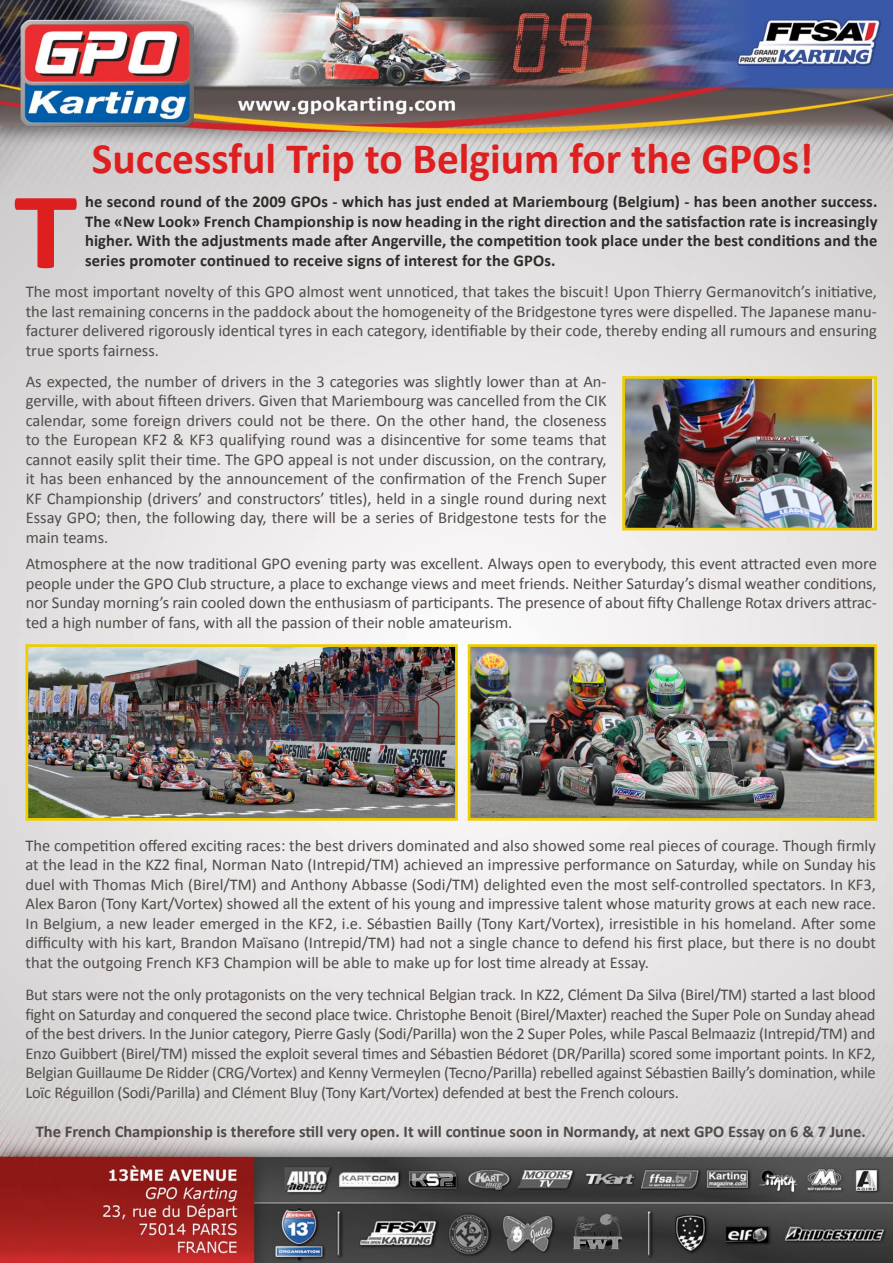
<style>
.page{position:relative;width:893px;height:1263px;background:#fff}
.page>*{position:absolute;margin:0;border:0;box-sizing:border-box;transform-origin:0 0}
.t1{font:700 110.1px "Calibri";color:#de1f20;scale:1.16 1}
.t2{font:700 43.5px "Calibri";color:#de1f20}
.t3{font:16.5px/19.5px "Calibri";color:#524a47;text-align:justify}
.t4{font:700 16.5px/19.5px "Calibri";letter-spacing:.01em;color:#302a28;text-align:justify}
.t5{font:700 16.5px "Calibri";color:#524a47}
</style>
<div class="page">
<img style="left:0;top:0;width:893px;height:1263px">
<img style="left:472px;top:648px;width:401px;height:169px">
<div style="left:468px;top:644px;width:409px;height:177px;border:3px solid #edcc00"></div>
<img style="left:30px;top:648px;width:424px;height:169px">
<div style="left:26px;top:644px;width:432px;height:177px;border:3px solid #edcc00"></div>
<img style="left:626px;top:380px;width:246px;height:146px">
<div style="left:622px;top:376px;width:255px;height:154px;border:3px solid #edcc00"></div>
<h2 class="t2" style="left:92px;top:132px;width:723px">Successful Trip to Belgium for the GPOs!</h2>
<p class="t4" style="left:85px;top:191px;width:794px">he second round of the 2009 GPOs - which has just ended at Mariembourg (Belgium) - has been another success.<br>The «New Look» French Championship is now heading in the right direction and the satisfaction rate is increasingly higher. With the adjustments made after Angerville, the competition took place under the best conditions and the series promoter continued to receive signs of interest for the GPOs.</p>
<p class="t3" style="left:26px;top:281px;width:853px">The most important novelty of this GPO almost went unnoticed, that takes the biscuit! Upon Thierry Germanovitch’s initiative, the last remaining concerns in the paddock about the homogeneity of the Bridgestone tyres were dispelled. The Japanese manu&shy;facturer delivered rigorously identical tyres in each category, identifiable by their code, thereby ending all rumours and ensuring true sports fairness.</p>
<h1 class="t1" style="left:14px;top:163px;width:56px">T</h1>
<p class="t3" style="left:26px;top:371px;width:582px">As expected, the number of drivers in the 3 categories was slightly lower than at An&shy;gerville, with about fifteen drivers. Given that Mariembourg was cancelled from the CIK calendar, some foreign drivers could not be there. On the other hand, the closeness to the European KF2 &amp; KF3 qualifying round was a disincentive for some teams that cannot easily split their time. The GPO appeal is not under discussion, on the contrary, it has been enhanced by the announcement of the confirmation of the French Super KF Championship (drivers’ and constructors’ titles), held in a single round during next Essay GPO; then, the following day, there will be a series of Bridgestone tests for the main teams.</p>
<p class="t3" style="left:26px;top:553px;width:853px">Atmosphere at the now traditional GPO evening party was excellent. Always open to everybody, this event attracted even more people under the GPO Club structure, a place to exchange views and meet friends. Neither Saturday’s dismal weather conditions, nor Sunday morning’s rain cooled down the enthusiasm of participants. The presence of about fifty Challenge Rotax drivers attrac&shy;ted a high number of fans, with all the passion of their noble amateurism.</p>
<p class="t3" style="left:26px;top:835px;width:852px">The competition offered exciting races: the best drivers dominated and also showed some real pieces of courage. Though firmly at the lead in the KZ2 final, Norman Nato (Intrepid/TM) achieved an impressive performance on Saturday, while on Sunday his duel with Thomas Mich (Birel/TM) and Anthony Abbasse (Sodi/TM) delighted even the most self-controlled spectators. In KF3, Alex Baron (Tony Kart/Vortex) showed all the extent of his young and impressive talent whose maturity grows at each new race.<br>In Belgium, a new leader emerged in the KF2, i.e. Sébastien Bailly (Tony Kart/Vortex), irresistible in his homeland. After some difficulty with his kart, Brandon Maïsano (Intrepid/TM) had not a single chance to defend his first place, but there is no doubt that the outgoing French KF3 Champion will be able to make up for lost time already at Essay.</p>
<p class="t3" style="left:26px;top:984px;width:852px">But stars were not the only protagonists on the very technical Belgian track. In KZ2, Clément Da Silva (Birel/TM) started a last blood fight on Saturday and conquered the second place twice. Christophe Benoit (Birel/Maxter) reached the Super Pole on Sunday ahead of the best drivers. In the Junior category, Pierre Gasly (Sodi/Parilla) won the 2 Super Poles, while Pascal Belmaaziz (Intrepid/TM) and Enzo Guibbert (Birel/TM) missed the exploit several times and Sébastien Bédoret (DR/Parilla) scored some important points. In KF2, Belgian Guillaume De Ridder (CRG/Vortex) and Kenny Vermeylen (Tecno/Parilla) rebelled against Sébastien Bailly’s domination, while Loïc Réguillon (Sodi/Parilla) and Clément Bluy (Tony Kart/Vortex) defended at best the French colours.</p>
<p class="t5" style="left:36px;top:1121px;width:831px">The French Championship is therefore still very open. It will continue soon in Normandy, at next GPO Essay on 6 &amp; 7 June.</p>
</div>
